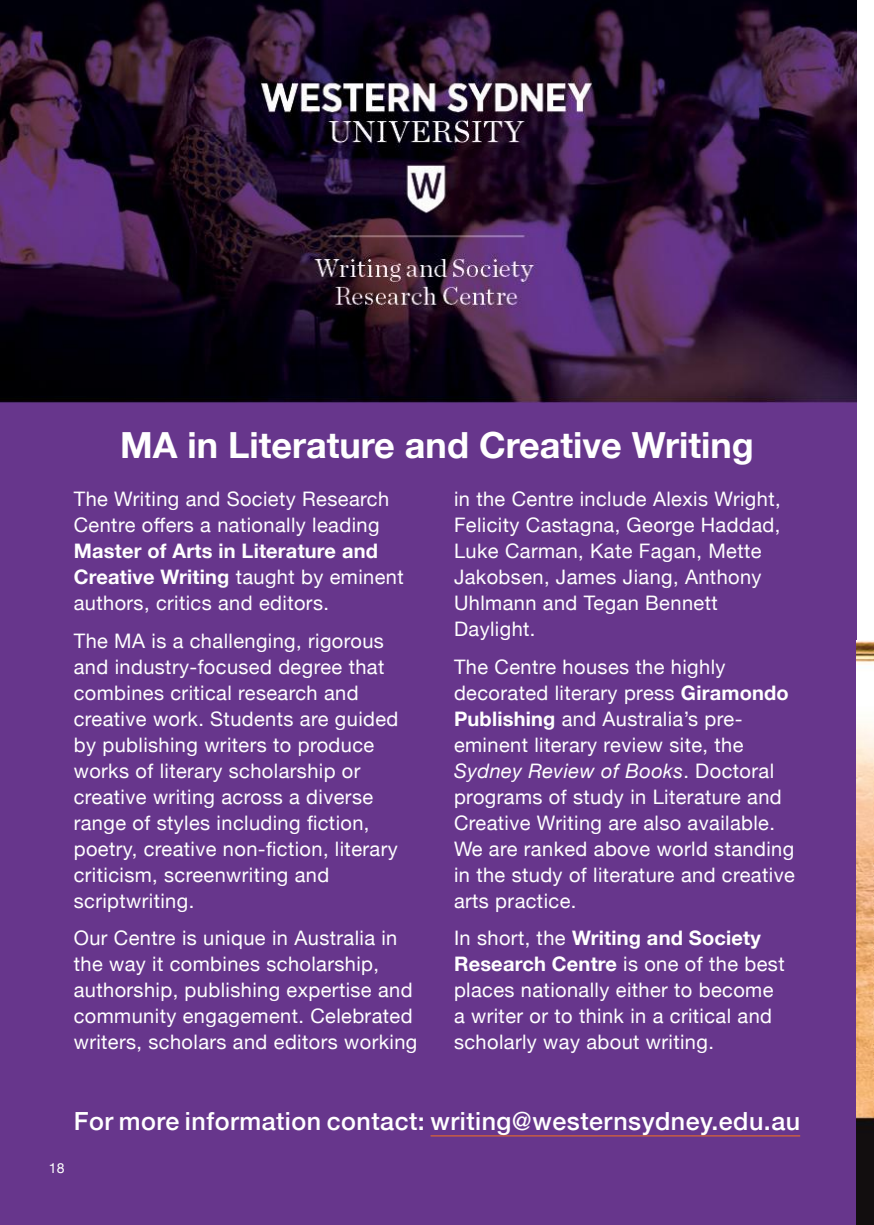
<style>
.page{position:relative;width:874px;height:1225px;background:#fff}
.page>*{position:absolute;margin:0;border:0;box-sizing:border-box;transform-origin:0 0}
.t1{font:700 36px "Helvetica Neue";color:#fff}
.t2{font:500 25px "Helvetica Neue";letter-spacing:.02em;color:#fff}
.t3{font:20px/26px "Helvetica Neue";letter-spacing:.02em;color:#fff}
.t4{font:700 20px/26px "Helvetica Neue";letter-spacing:.01em;color:#fff}
.t5{font:14px "Helvetica Neue";color:#fff}
.s1{font-weight:400}
.s2{font-weight:700}
.s3{font-style:italic}
</style>
<div class="page">
<div style="left:0;top:403px;width:856px;height:822px;background:#67368c"></div>
<img style="left:856px;top:641px;width:17px;height:584px">
<hr style="left:430px;top:1135px;width:369px;height:1px;background:#f67020">
<img style="left:0;top:0;width:856px;height:403px">
<h1 class="t1" style="left:120px;top:416px;width:635px">MA in Literature and Creative Writing</h1>
<p class="t3" style="left:74px;top:487px;width:317px">The Writing and Society Research<br>Centre offers a nationally leading</p>
<p class="t4" style="left:74px;top:539px;width:331px">Master of Arts in Literature and<br>Creative Writing <span class="s1">taught by eminent authors, critics and editors.</span></p>
<p class="t3" style="left:74px;top:629px;width:326px">The MA is a challenging, rigorous and industry-focused degree that combines critical research and creative work. Students are guided by publishing writers to produce works of literary scholarship or creative writing across a diverse range of styles including fiction, poetry, creative non-fiction, literary criticism, screenwriting and scriptwriting.</p>
<p class="t3" style="left:74px;top:926px;width:345px">Our Centre is unique in Australia in the way it combines scholarship, authorship, publishing expertise and community engagement. Celebrated writers, scholars and editors working</p>
<p class="t3" style="left:454px;top:487px;width:328px">in the Centre include Alexis Wright,<br>Felicity Castagna, George Haddad,<br>Luke Carman, Kate Fagan, Mette<br>Jakobsen, James Jiang, Anthony<br>Uhlmann and Tegan Bennett<br>Daylight.</p>
<p class="t3" style="left:454px;top:655px;width:342px">The Centre houses the highly decorated literary press <span class="s2">Giramondo<br>Publishing</span> and Australia’s pre&shy;eminent literary review site, the<br><span class="s3">Sydney Review of Books</span>. Doctoral programs of study in Literature and<br>Creative Writing are also available.<br>We are ranked above world standing in the study of literature and creative arts practice.</p>
<p class="t3" style="left:454px;top:926px;width:332px">In short, the <span class="s2">Writing and Society Research Centre</span> is one of the best places nationally either to become a writer or to think in a critical and scholarly way about writing.</p>
<p class="t5" style="left:49px;top:1157px;width:17px">18</p>
<p class="t2" style="left:74px;top:1101px;width:727px">For more information contact: writing@westernsydney.edu.au</p>
</div>
